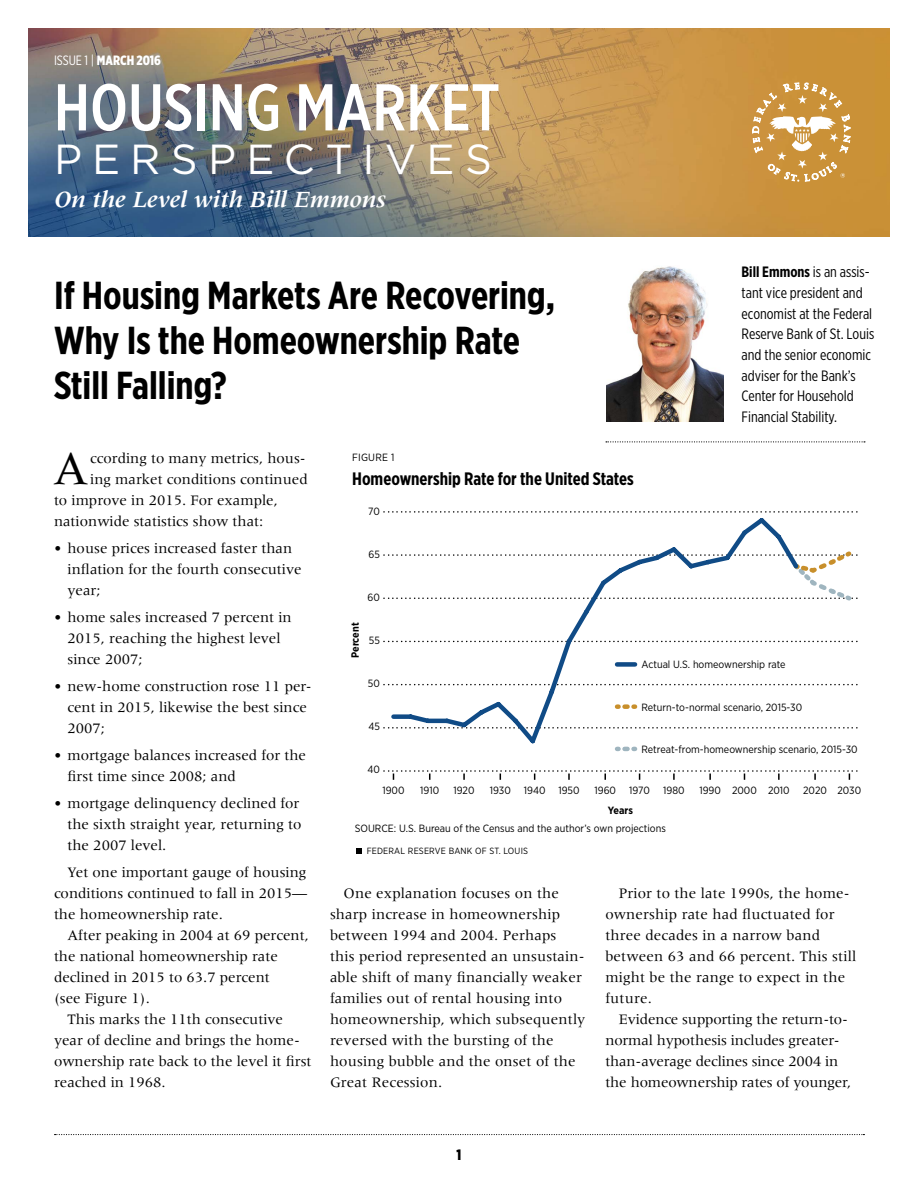
<style>
.page{position:relative;width:918px;height:1188px;background:#fff}
.page>*{position:absolute;margin:0;border:0;box-sizing:border-box;transform-origin:0 0}
.t1{font:500 66px "Gotham X Narrow";color:#fff}
.drop_cap{font:48.15px "Meridien";color:#000}
.t2{font:42px "Gotham";letter-spacing:.24em;color:#fff}
.headline{font:700 39px/45px "Gotham X Narrow";color:#000}
.subhead{font:italic 700 24px "Meridien LT Std";color:#fff}
.t3{font:700 18px "Gotham X Narrow";color:#000}
.body{font:15px/21px "Meridien";letter-spacing:.01em;color:#000}
.body_bullets{font:15px/21px "Meridien";color:#000}
.sidebar{font:15px/20.7px "Gotham X Narrow";color:#000}
.body-2{font:15px/21px "Meridien";letter-spacing:-.01em;color:#000}
.drop_cap-2{font:15px "Meridien";color:#000}
.body_first_bullet{font:15px/21px "Meridien";color:#000}
.t4{font:900 15px "Gotham X Narrow";color:#000}
.t5{font:900 13.5px "Gotham X Narrow";color:#fff}
.t6{font:10.5px "Gotham Narrow";color:#000}
.t7{font:700 10.5px "Gotham Narrow";color:#000}
.t8{font:9px "Gotham Narrow";letter-spacing:.02em;color:#000}
.s1{font-weight:400}
.s2{font-weight:700}
</style>
<div class="page">
<img style="left:28px;top:28px;width:862px;height:209px">
<svg style="left:55px;top:1134px;width:809px;height:1px"></svg>
<svg style="left:752px;top:82px;width:99px;height:100px;background:#d4a65e"></svg>
<img style="left:606px;top:266px;width:118px;height:156px">
<svg style="left:606px;top:441px;width:259px;height:1px"></svg>
<svg style="left:357px;top:848px;width:5px;height:6px"></svg>
<svg style="left:625px;top:747px;width:10px;height:4px"></svg>
<svg style="left:384px;top:511px;width:473px;height:2px"></svg>
<svg style="left:384px;top:684px;width:473px;height:1px"></svg>
<svg style="left:384px;top:641px;width:473px;height:1px"></svg>
<svg style="left:384px;top:727px;width:473px;height:2px"></svg>
<svg style="left:384px;top:770px;width:473px;height:10px"></svg>
<svg style="left:384px;top:551px;width:473px;height:50px"></svg>
<svg style="left:389px;top:518px;width:413px;height:229px"></svg>
<p class="t5" style="left:54px;top:52px;width:108px"><span class="s1">ISSUE 1 |</span> MARCH 2016</p>
<p class="t1" style="left:54px;top:67px;width:448px">HOUSING MARKET</p>
<p class="t2" style="left:54px;top:132px;width:439px">PERSPECTIVES</p>
<p class="subhead" style="left:54px;top:186px;width:333px">On the Level with Bill Emmons</p>
<p class="headline" style="left:54px;top:272px;width:503px">If Housing Markets Are Recovering,<br>Why Is the Homeownership Rate<br>Still Falling?</p>
<p class="sidebar" style="left:742px;top:262px;width:134px"><span class="s2">Bill Emmons</span> is an assis&shy;tant vice president and economist at the Federal<br>Reserve Bank of St. Louis and the senior economic adviser for the Bank’s<br>Center for Household<br>Financial Stability.</p>
<p class="drop_cap" style="left:54px;top:442px;width:36px">A</p>
<p class="drop_cap-2" style="left:90px;top:450px;width:217px">ccording to many metrics, hous-</p>
<p class="drop_cap-2" style="left:90px;top:471px;width:219px">ing market conditions continued</p>
<p class="drop_cap-2" style="left:54px;top:492px;width:225px">to improve in 2015. For example,</p>
<p class="drop_cap-2" style="left:54px;top:513px;width:211px">nationwide statistics show that:</p>
<p class="body_first_bullet" style="left:68px;top:538px;width:236px;text-indent:-14px">• house prices increased faster than inflation for the fourth consecutive year;</p>
<p class="body_bullets" style="left:68px;top:607px;width:226px;text-indent:-14px">• home sales increased 7 percent in<br>2015, reaching the highest level since 2007;</p>
<p class="body_bullets" style="left:68px;top:676px;width:246px;text-indent:-14px">• new-home construction rose 11 per&shy;cent in 2015, likewise the best since<br>2007;</p>
<p class="body_bullets" style="left:68px;top:745px;width:240px;text-indent:-14px">• mortgage balances increased for the first time since 2008; and</p>
<p class="body_bullets" style="left:68px;top:793px;width:235px;text-indent:-14px">• mortgage delinquency declined for the sixth straight year, returning to the 2007 level.</p>
<p class="body" style="left:54px;top:862px;width:255px;text-align:justify;text-indent:14px">Yet one important gauge of housing conditions continued to fall in 2015— the homeownership rate.</p>
<p class="body" style="left:54px;top:925px;width:256px;text-indent:14px">After peaking in 2004 at 69 percent, the national homeownership rate declined in 2015 to 63.7 percent<br>(see Figure 1).</p>
<p class="body" style="left:54px;top:1009px;width:259px;text-indent:14px">This marks the 11th consecutive year of decline and brings the home&shy;ownership rate back to the level it first reached in 1968.</p>
<p class="t6" style="left:352px;top:451px;width:44px">FIGURE 1</p>
<p class="t3" style="left:352px;top:467px;width:283px">Homeownership Rate for the United States</p>
<p class="t7" style="left:349px;top:658px;width:37px;rotate:-90deg">Percent</p>
<p class="t6" style="left:368px;top:505px;width:13px">70</p>
<p class="t6" style="left:369px;top:548px;width:13px">65</p>
<p class="t6" style="left:368px;top:591px;width:14px">60</p>
<p class="t6" style="left:369px;top:634px;width:13px">55</p>
<p class="t6" style="left:368px;top:677px;width:14px">50</p>
<p class="t6" style="left:368px;top:720px;width:13px">45</p>
<p class="t6" style="left:367px;top:763px;width:14px">40</p>
<p class="t6" style="left:642px;top:658px;width:146px">Actual U.S. homeownership rate</p>
<p class="t6" style="left:642px;top:700px;width:162px">Return-to-normal scenario, 2015-30</p>
<p class="t6" style="left:642px;top:743px;width:218px">Retreat-from-homeownership scenario, 2015-30</p>
<p class="t6" style="left:382px;top:784px;width:24px">1900</p>
<p class="t6" style="left:420px;top:784px;width:20px">1910</p>
<p class="t6" style="left:454px;top:784px;width:23px">1920</p>
<p class="t6" style="left:490px;top:784px;width:91px">1930 1940 1950</p>
<p class="t6" style="left:594px;top:784px;width:23px">1960</p>
<p class="t6" style="left:629px;top:784px;width:22px">1970</p>
<p class="t6" style="left:663px;top:784px;width:23px">1980</p>
<p class="t6" style="left:699px;top:784px;width:92px">1990 2000 2010</p>
<p class="t6" style="left:803px;top:784px;width:60px">2020 2030</p>
<p class="t7" style="left:608px;top:804px;width:27px">Years</p>
<p class="t6" style="left:355px;top:822px;width:312px">SOURCE: U.S. Bureau of the Census and the author’s own projections</p>
<p class="t8" style="left:367px;top:845px;width:163px">FEDERAL RESERVE BANK OF ST. LOUIS</p>
<p class="body" style="left:330px;top:883px;width:257px;text-indent:14px">One explanation focuses on the sharp increase in homeownership between 1994 and 2004. Perhaps<br>this period represented an unsustain&shy;able shift of many financially weaker families out of rental housing into homeownership, which subsequently reversed with the bursting of the housing bubble and the onset of the<br>Great Recession.</p>
<p class="body" style="left:605px;top:883px;width:252px;text-indent:14px">Prior to the late 1990s, the home&shy;ownership rate had fluctuated for three decades in a narrow band between 63 and 66 percent. This still might be the range to expect in the future.</p>
<p class="body-2" style="left:605px;top:1009px;width:247px;text-indent:14px">Evidence supporting the return-to&shy;normal hypothesis includes greater&shy;than-average declines since 2004 in the homeownership rates of younger,</p>
<p class="t4" style="left:457px;top:1145px;width:6px">1</p>
</div>
